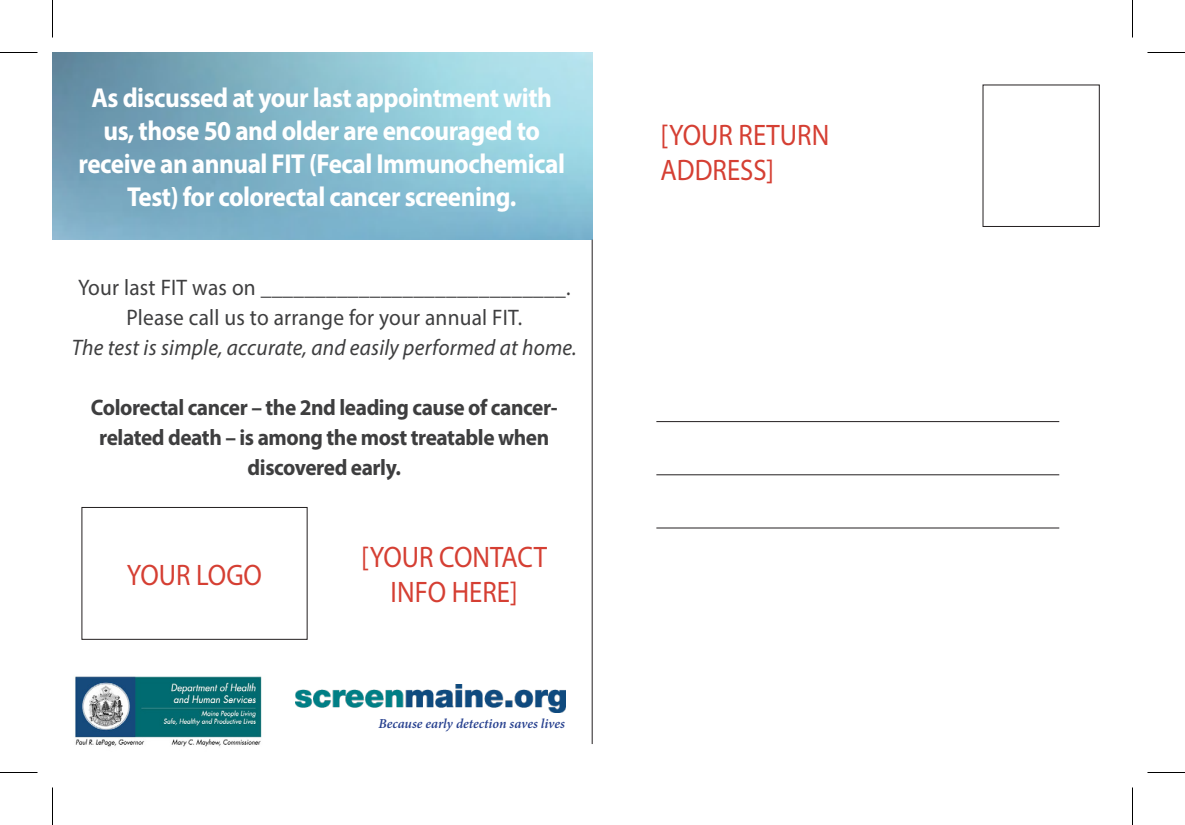
<style>
.page{position:relative;width:1185px;height:825px;background:#fff}
.page>*{position:absolute;margin:0;border:0;box-sizing:border-box;transform-origin:0 0}
.t1{font:29.75px/35.8px "Myriad Pro";color:#d53f33;text-align:center;scale:.9 1}
.t2{font:700 27.5px/33px "Myriad Pro";letter-spacing:-.02em;color:#fff;text-align:center;scale:.92 1}
.t3{font:700 22.5px/30px "Myriad Pro";letter-spacing:-.02em;color:#3e3e3f;text-align:center;scale:.95 1}
.t4{font:22.5px "Myriad Pro";letter-spacing:.01em;color:#3e3e3f;scale:.95 1}
.t5{font:italic 22.5px "Myriad Pro";letter-spacing:.01em;color:#3e3e3f;scale:.95 1}
.t6{font:italic 600 13.75px "Minion Pro";color:#253f8e}
</style>
<div class="page">
<img style="left:296px;top:684px;width:270px;height:28px">
<img style="left:75px;top:676px;width:187px;height:71px">
<img style="left:52px;top:53px;width:540px;height:187px">
<div style="left:983px;top:85px;width:117px;height:142px;border:1px solid #231f20"></div>
<hr style="left:656px;top:421px;width:403px;height:1px;background:#231f20">
<hr style="left:592px;top:240px;width:1px;height:504px;background:#231f20">
<hr style="left:656px;top:474px;width:403px;height:1px;background:#231f20">
<hr style="left:656px;top:528px;width:403px;height:1px;background:#231f20">
<div style="left:82px;top:507px;width:225px;height:133px;border:1px solid #231f20"></div>
<hr style="left:0;top:52px;width:38px;height:1px;background:#000">
<hr style="left:1148px;top:52px;width:37px;height:1px;background:#000">
<hr style="left:0;top:772px;width:38px;height:1px;background:#000">
<hr style="left:1148px;top:772px;width:37px;height:1px;background:#000">
<hr style="left:52px;top:0;width:1px;height:38px;background:#000">
<hr style="left:52px;top:788px;width:1px;height:37px;background:#000">
<hr style="left:1132px;top:0;width:1px;height:38px;background:#000">
<hr style="left:1132px;top:788px;width:1px;height:37px;background:#000">
<p class="t2" style="left:79px;top:80px;width:530px">As discussed at your last appointment with us, those 50 and older are encouraged to receive an annual FIT (Fecal Immunochemical Test) for colorectal cancer screening.</p>
<p class="t4" style="left:78px;top:274px;width:520px">Your last FIT was on ____________________________.</p>
<p class="t4" style="left:126px;top:304px;width:418px">Please call us to arrange for your annual FIT.</p>
<p class="t5" style="left:72px;top:334px;width:533px">The test is simple, accurate, and easily performed at home.</p>
<p class="t3" style="left:91px;top:392px;width:493px">Colorectal cancer – the 2nd leading cause of cancer&shy;related death – is among the most treatable when discovered early.</p>
<p class="t1" style="left:127px;top:556px;width:152px">YOUR LOGO</p>
<p class="t1" style="left:361px;top:538px;width:208px">[YOUR CONTACT<br>INFO HERE]</p>
<p class="t6" style="left:378px;top:714px;width:188px">Because early detection saves lives</p>
<p class="t1" style="left:661px;top:116px;width:189px">[YOUR RETURN</p>
<p class="t1" style="left:661px;top:152px;width:128px">ADDRESS]</p>
</div>
